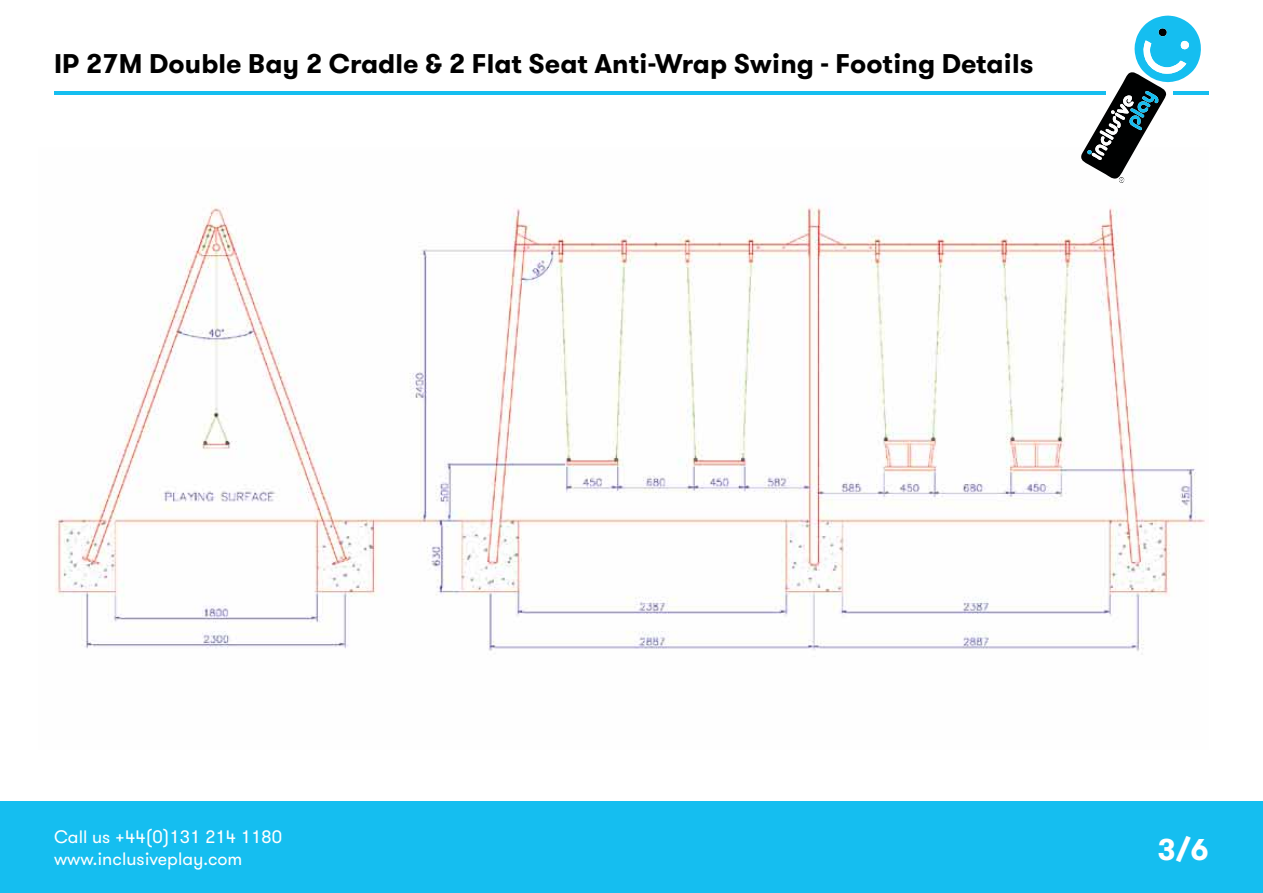
<style>
.page{position:relative;width:1263px;height:893px;background:#fff}
.page>*{position:absolute;margin:0;border:0;box-sizing:border-box;transform-origin:0 0}
.t1{font:700 30px "GT Walsheim";color:#fff}
.t2{font:700 27px "GT Walsheim";color:#000}
.t3{font:18px/21.6px "GT Walsheim";color:#fff}
</style>
<div class="page">
<div style="left:0;top:802px;width:1263px;height:91px;background:#15bef0"></div>
<hr style="left:54px;top:91px;width:1051px;height:3px;background:#15bef0">
<hr style="left:1174px;top:91px;width:35px;height:3px;background:#15bef0">
<img style="left:55px;top:207px;width:1150px;height:447px">
<svg style="left:1081px;top:15px;width:122px;height:168px"></svg>
<p class="t2" style="left:54px;top:46px;width:981px">IP 27M Double Bay 2 Cradle &amp; 2 Flat Seat Anti-Wrap Swing - Footing Details</p>
<p class="t3" style="left:54px;top:827px;width:230px">Call us +44(0)131 214 1180 www.inclusiveplay.com</p>
<p class="t1" style="left:1157px;top:830px;width:53px">3/6</p>
</div>
